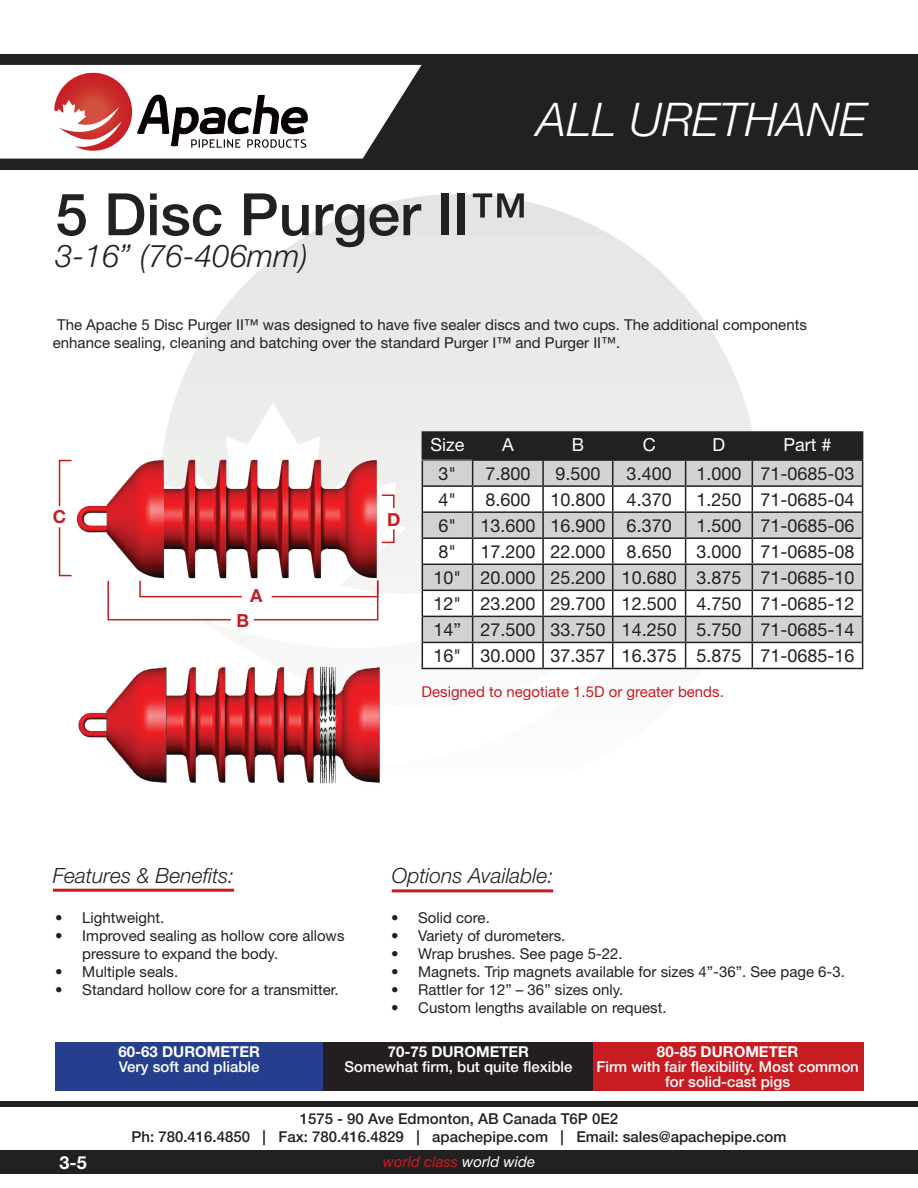
<style>
.page{position:relative;width:918px;height:1188px;background:#fff}
.page>*{position:absolute;margin:0;border:0;box-sizing:border-box;transform-origin:0 0}
.Size{font:500 58.5px "Helvetica Neue LT Std";color:#212121}
.Size-2{font:italic 300 46.5px "Helvetica Neue LT Std";color:#fff}
.New_Sizes{font:italic 300 31.5px "Helvetica Neue LT Std";color:#212121}
.t1{font:italic 300 21px "Helvetica Neue LT Std";color:#212121}
.t2{font:18px "Helvetica Neue LT Std";color:#231f20}
.t3{font:18px "Helvetica Neue LT Std";color:#fff}
.Size-3{font:700 18px "Helvetica Neue LT Std";color:#c61c22}
.t4{font:700 18px "Helvetica Neue LT Std";color:#fff}
.PARAGRAPH{font:15px/18px "Helvetica Neue LT Std";color:#231f20}
.t5{font:500 15px/18px "Helvetica Neue LT Std";color:#231f20;text-align:center}
.t6{font:500 15px/15px "Helvetica Neue LT Std";color:#fff;text-align:center}
.t7{font:700 15px "Helvetica Neue LT Std";color:#fff}
.PARAGRAPH-2{font:15px "Helvetica Neue LT Std";color:#c61c22}
.t8{font:italic 15px "Helvetica Neue LT Std";color:#c61c22}
.s1{font-weight:500}
.s2{color:#fff}
</style>
<div class="page">
<img style="left:132px;top:169px;width:655px;height:501px">
<div style="left:0;top:54px;width:918px;height:115px;background:#212121"></div>
<div style="left:0;top:1151px;width:918px;height:23px;background:#212121"></div>
<div style="left:0;top:1101px;width:918px;height:5px;background:#212121"></div>
<svg style="left:0;top:65px;width:422px;height:94px;background:#d5c7c6"></svg>
<hr style="left:53px;top:889px;width:181px;height:3px;background:#c61c22">
<hr style="left:392px;top:889px;width:161px;height:3px;background:#c61c22">
<hr style="left:422px;top:668px;width:51px;height:1px;background:#231f20">
<hr style="left:473px;top:668px;width:70px;height:1px;background:#231f20">
<hr style="left:543px;top:668px;width:70px;height:1px;background:#231f20">
<hr style="left:613px;top:668px;width:73px;height:1px;background:#231f20">
<hr style="left:686px;top:668px;width:66px;height:1px;background:#231f20">
<hr style="left:752px;top:668px;width:111px;height:1px;background:#231f20">
<hr style="left:422px;top:431px;width:51px;height:2px;background:#212121">
<svg style="left:422px;top:432px;width:441px;height:236px"></svg>
<hr style="left:473px;top:431px;width:70px;height:2px;background:#212121">
<hr style="left:543px;top:431px;width:70px;height:2px;background:#212121">
<hr style="left:613px;top:431px;width:73px;height:2px;background:#212121">
<hr style="left:686px;top:431px;width:66px;height:2px;background:#212121">
<hr style="left:752px;top:431px;width:111px;height:2px;background:#212121">
<div style="left:55px;top:1042px;width:270px;height:49px;background:#253f8e"></div>
<div style="left:323px;top:1042px;width:271px;height:49px;background:#231f20"></div>
<div style="left:594px;top:1042px;width:270px;height:49px;background:#c61c22"></div>
<img style="left:78px;top:652px;width:312px;height:132px">
<svg style="left:107px;top:585px;width:136px;height:36px"></svg>
<svg style="left:252px;top:579px;width:127px;height:42px"></svg>
<img style="left:77px;top:431px;width:301px;height:154px">
<svg style="left:58px;top:459px;width:14px;height:48px"></svg>
<svg style="left:58px;top:527px;width:14px;height:50px"></svg>
<svg style="left:380px;top:494px;width:15px;height:16px"></svg>
<svg style="left:380px;top:528px;width:15px;height:16px"></svg>
<p class="Size-2" style="left:537px;top:92px;width:331px">ALL URETHANE</p>
<p class="Size" style="left:55px;top:180px;width:473px">5 Disc Purger II™</p>
<p class="New_Sizes" style="left:55px;top:238px;width:254px">3-16” (76-406mm)</p>
<p class="PARAGRAPH" style="left:53px;top:316px;width:755px">The Apache 5 Disc Purger II™ was designed to have five sealer discs and two cups. The additional components enhance sealing, cleaning and batching over the standard Purger I™ and Purger II™.</p>
<p class="Size-3" style="left:53px;top:505px;width:15px">C</p>
<p class="Size-3" style="left:387px;top:509px;width:15px">D</p>
<p class="Size-3" style="left:250px;top:584px;width:14px">A</p>
<p class="Size-3" style="left:237px;top:609px;width:14px">B</p>
<p class="t3" style="left:431px;top:434px;width:35px">Size</p>
<p class="t3" style="left:502px;top:434px;width:13px">A</p>
<p class="t3" style="left:572px;top:434px;width:14px">B</p>
<p class="t3" style="left:643px;top:434px;width:14px">C</p>
<p class="t3" style="left:713px;top:434px;width:14px">D</p>
<p class="t3" style="left:783px;top:434px;width:50px">Part #</p>
<p class="t2" style="left:439px;top:462px;width:19px">3"</p>
<p class="t2" style="left:485px;top:462px;width:47px">7.800</p>
<p class="t2" style="left:555px;top:462px;width:47px">9.500</p>
<p class="t2" style="left:627px;top:462px;width:47px">3.400</p>
<p class="t2" style="left:696px;top:462px;width:47px">1.000</p>
<p class="t2" style="left:760px;top:462px;width:96px">71-0685-03</p>
<p class="t2" style="left:439px;top:488px;width:19px">4"</p>
<p class="t2" style="left:485px;top:488px;width:47px">8.600</p>
<p class="t2" style="left:550px;top:488px;width:57px">10.800</p>
<p class="t2" style="left:627px;top:488px;width:47px">4.370</p>
<p class="t2" style="left:696px;top:488px;width:47px">1.250</p>
<p class="t2" style="left:760px;top:488px;width:96px">71-0685-04</p>
<p class="t2" style="left:439px;top:514px;width:19px">6"</p>
<p class="t2" style="left:480px;top:514px;width:57px">13.600</p>
<p class="t2" style="left:550px;top:514px;width:57px">16.900</p>
<p class="t2" style="left:627px;top:514px;width:47px">6.370</p>
<p class="t2" style="left:696px;top:514px;width:47px">1.500</p>
<p class="t2" style="left:760px;top:514px;width:96px">71-0685-06</p>
<p class="t2" style="left:439px;top:541px;width:19px">8"</p>
<p class="t2" style="left:480px;top:541px;width:57px">17.200</p>
<p class="t2" style="left:550px;top:541px;width:57px">22.000</p>
<p class="t2" style="left:627px;top:541px;width:47px">8.650</p>
<p class="t2" style="left:696px;top:541px;width:47px">3.000</p>
<p class="t2" style="left:760px;top:541px;width:96px">71-0685-08</p>
<p class="t2" style="left:434px;top:567px;width:29px">10"</p>
<p class="t2" style="left:480px;top:567px;width:57px">20.000</p>
<p class="t2" style="left:550px;top:567px;width:57px">25.200</p>
<p class="t2" style="left:622px;top:567px;width:57px">10.680</p>
<p class="t2" style="left:696px;top:567px;width:47px">3.875</p>
<p class="t2" style="left:760px;top:567px;width:96px">71-0685-10</p>
<p class="t2" style="left:434px;top:593px;width:29px">12"</p>
<p class="t2" style="left:480px;top:593px;width:57px">23.200</p>
<p class="t2" style="left:550px;top:593px;width:57px">29.700</p>
<p class="t2" style="left:622px;top:593px;width:57px">12.500</p>
<p class="t2" style="left:696px;top:593px;width:47px">4.750</p>
<p class="t2" style="left:760px;top:593px;width:96px">71-0685-12</p>
<p class="t2" style="left:434px;top:619px;width:29px">14”</p>
<p class="t2" style="left:480px;top:619px;width:57px">27.500</p>
<p class="t2" style="left:550px;top:619px;width:57px">33.750</p>
<p class="t2" style="left:622px;top:619px;width:57px">14.250</p>
<p class="t2" style="left:696px;top:619px;width:47px">5.750</p>
<p class="t2" style="left:760px;top:619px;width:96px">71-0685-14</p>
<p class="t2" style="left:434px;top:645px;width:29px">16"</p>
<p class="t2" style="left:480px;top:645px;width:57px">30.000</p>
<p class="t2" style="left:550px;top:645px;width:57px">37.357</p>
<p class="t2" style="left:622px;top:645px;width:57px">16.375</p>
<p class="t2" style="left:696px;top:645px;width:47px">5.875</p>
<p class="t2" style="left:760px;top:645px;width:96px">71-0685-16</p>
<p class="PARAGRAPH-2" style="left:422px;top:683px;width:304px">Designed to negotiate 1.5D or greater bends.</p>
<p class="t1" style="left:53px;top:863px;width:183px">Features &amp; Benefits:</p>
<p class="t1" style="left:392px;top:863px;width:163px">Options Available:</p>
<p class="PARAGRAPH" style="left:55px;top:909px;width:110px"><span class="s1">•</span> Lightweight.</p>
<p class="PARAGRAPH" style="left:82px;top:927px;width:264px;text-indent:-27px"><span class="s1">•</span> Improved sealing as hollow core allows pressure to expand the body.</p>
<p class="PARAGRAPH" style="left:55px;top:963px;width:124px"><span class="s1">•</span> Multiple seals.</p>
<p class="PARAGRAPH" style="left:55px;top:981px;width:285px"><span class="s1">•</span> Standard hollow core for a transmitter.</p>
<p class="PARAGRAPH" style="left:391px;top:909px;width:100px"><span class="s1">•</span> Solid core.</p>
<p class="PARAGRAPH" style="left:391px;top:927px;width:176px"><span class="s1">•</span> Variety of durometers.</p>
<p class="PARAGRAPH" style="left:391px;top:945px;width:233px"><span class="s1">•</span> Wrap brushes. See page 5-22.</p>
<p class="PARAGRAPH" style="left:391px;top:963px;width:455px"><span class="s1">•</span> Magnets. Trip magnets available for sizes 4”-36”. See page 6-3.</p>
<p class="PARAGRAPH" style="left:391px;top:981px;width:234px"><span class="s1">•</span> Rattler for 12” – 36” sizes only.</p>
<p class="PARAGRAPH" style="left:391px;top:999px;width:277px"><span class="s1">•</span> Custom lengths available on request.</p>
<p class="t7" style="left:118px;top:1043px;width:143px">60-63 DUROMETER</p>
<p class="t6" style="left:119px;top:1059px;width:142px">Very soft and pliable</p>
<p class="t7" style="left:388px;top:1043px;width:143px">70-75 DUROMETER</p>
<p class="t6" style="left:344px;top:1059px;width:230px">Somewhat firm, but quite flexible</p>
<p class="t7" style="left:657px;top:1043px;width:143px">80-85 DUROMETER</p>
<p class="t6" style="left:597px;top:1059px;width:264px">Firm with fair flexibility. Most common for solid-cast pigs</p>
<p class="t5" style="left:131px;top:1109px;width:657px">1575 - 90 Ave Edmonton, AB Canada T6P 0E2<br>Ph: 780.416.4850 | Fax: 780.416.4829 | apachepipe.com | Email: sales@apachepipe.com</p>
<p class="t4" style="left:60px;top:1151px;width:29px">3-5</p>
<p class="t8" style="left:383px;top:1153px;width:154px">world class <span class="s2">world wide</span></p>
</div>
